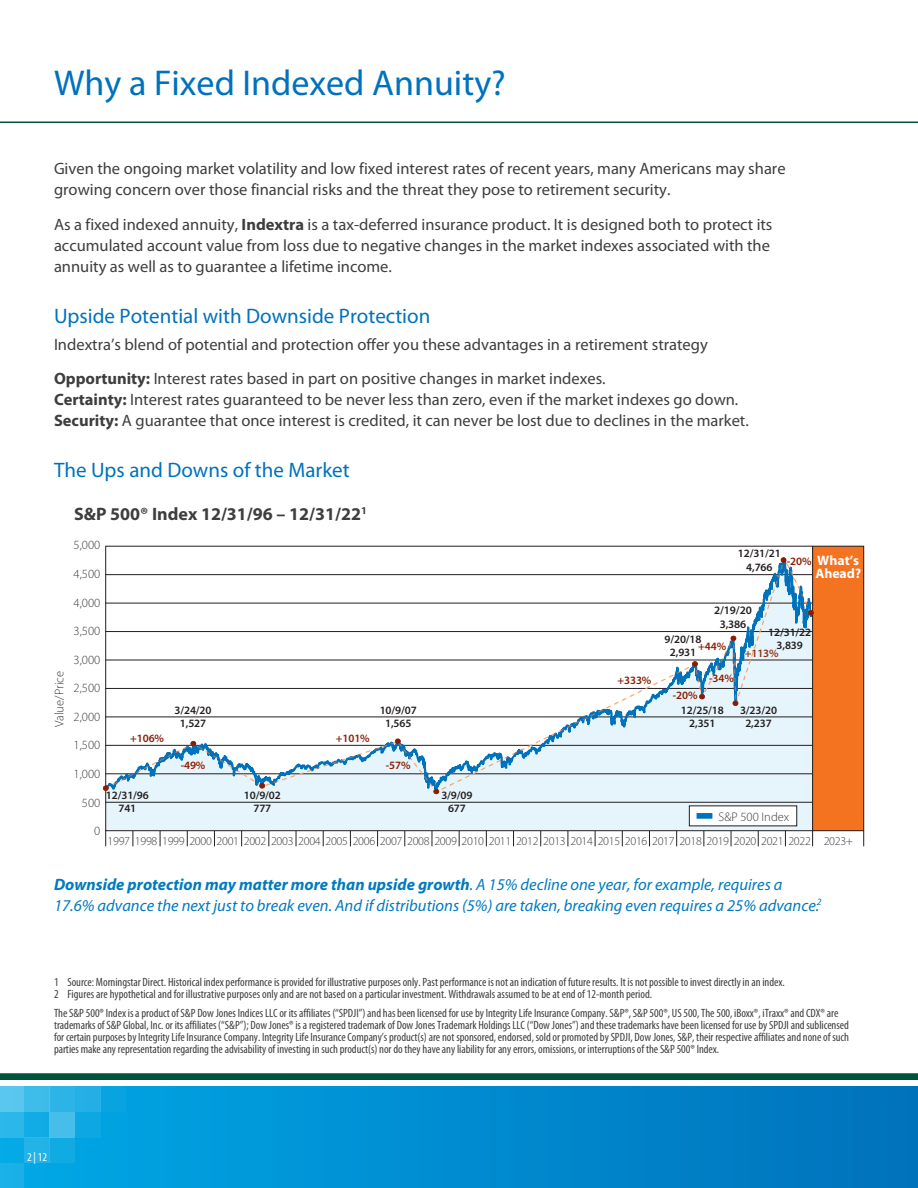
<style>
.page{position:relative;width:918px;height:1188px;background:#fff}
.page>*{position:absolute;margin:0;border:0;box-sizing:border-box;transform-origin:0 0}
.t1{font:36px "Myriad Pro";color:#0072bc}
.t2{font:21px "Myriad Pro";color:#0072bc}
.t3{font:700 18px "Myriad Pro";color:#3e3e3f}
.t4{font:16.5px/21px "Myriad Pro";color:#3e3e3f}
.t5{font:italic 16.5px/21px "Myriad Pro";color:#007ac0}
.t6{font:700 13.65px/13.6px "Myriad Pro";color:#fff}
.t7{font:300 12.6px "Myriad Pro";color:#3e3e3f}
.t8{font:condensed 12px/12px "Myriad Pro";letter-spacing:-.005em;color:#3e3e3f}
.t9{font:300 12px "Myriad Pro";letter-spacing:-.025em;color:#3e3e3f}
.t10{font:condensed 12px "Myriad Pro";color:#fff}
.t11{font:600 11.4px/13.6px "Myriad Pro";letter-spacing:-.01em;color:#231f20;text-align:center}
.t12{font:600 11.25px/13.5px "Myriad Pro";letter-spacing:-.01em;color:#231f20;text-align:center}
.t13{font:600 11.25px "Myriad Pro";letter-spacing:-.01em;color:#891c02}
.t14{font:600 11.25px "Myriad Pro";color:#933111}
.s1{font-weight:700}
</style>
<div class="page">
<hr style="left:0;top:122px;width:918px;height:1px;background:#00543c">
<div style="left:0;top:1087px;width:918px;height:101px;background:linear-gradient(to right,#00a8e5,#0071bb)"></div>
<div style="left:0;top:1087px;width:24px;height:25px;background:#59c7ee"></div>
<div style="left:24px;top:1087px;width:26px;height:25px;background:#3ebcea"></div>
<div style="left:50px;top:1087px;width:25px;height:25px;background:#2cb4e7"></div>
<div style="left:75px;top:1087px;width:25px;height:25px;background:#23afe5"></div>
<div style="left:100px;top:1087px;width:26px;height:25px;background:#08a4e0"></div>
<div style="left:0;top:1112px;width:24px;height:26px;background:#2cb7e9"></div>
<div style="left:24px;top:1112px;width:26px;height:26px;background:#11ace5"></div>
<div style="left:50px;top:1112px;width:25px;height:26px;background:#47beea"></div>
<div style="left:75px;top:1112px;width:25px;height:26px;background:#0da7e2"></div>
<div style="left:0;top:1138px;width:24px;height:25px;background:#04aae5"></div>
<div style="left:24px;top:1138px;width:26px;height:25px;background:#23b3e7"></div>
<div style="left:50px;top:1138px;width:25px;height:25px;background:#11abe3"></div>
<div style="left:0;top:1163px;width:24px;height:25px;background:#1ab1e7"></div>
<svg style="left:0;top:1073px;width:918px;height:7px;background:#095a42"></svg>
<div style="left:107px;top:793px;width:705px;height:36px;background:#e6f4fb"></div>
<div style="left:813px;top:546px;width:51px;height:285px;background:#f47321"></div>
<svg style="left:133px;top:831px;width:1px;height:15px"></svg>
<svg style="left:160px;top:831px;width:1px;height:15px"></svg>
<svg style="left:187px;top:831px;width:1px;height:15px"></svg>
<svg style="left:214px;top:831px;width:1px;height:15px"></svg>
<svg style="left:241px;top:831px;width:1px;height:15px"></svg>
<svg style="left:269px;top:831px;width:1px;height:15px"></svg>
<svg style="left:296px;top:831px;width:1px;height:15px"></svg>
<svg style="left:323px;top:831px;width:1px;height:15px"></svg>
<svg style="left:350px;top:831px;width:1px;height:15px"></svg>
<svg style="left:404px;top:831px;width:1px;height:15px"></svg>
<svg style="left:432px;top:831px;width:1px;height:15px"></svg>
<svg style="left:459px;top:831px;width:1px;height:15px"></svg>
<svg style="left:486px;top:831px;width:1px;height:15px"></svg>
<svg style="left:513px;top:831px;width:1px;height:15px"></svg>
<svg style="left:540px;top:831px;width:1px;height:15px"></svg>
<svg style="left:568px;top:831px;width:1px;height:15px"></svg>
<svg style="left:595px;top:831px;width:1px;height:15px"></svg>
<svg style="left:649px;top:831px;width:1px;height:15px"></svg>
<svg style="left:377px;top:831px;width:1px;height:15px"></svg>
<svg style="left:622px;top:831px;width:1px;height:15px"></svg>
<hr style="left:105px;top:802px;width:708px;height:1px;background:#231f20">
<svg style="left:676px;top:831px;width:1px;height:15px"></svg>
<svg style="left:105px;top:831px;width:1px;height:15px"></svg>
<svg style="left:863px;top:831px;width:1px;height:15px"></svg>
<svg style="left:704px;top:831px;width:1px;height:15px"></svg>
<hr style="left:812px;top:546px;width:1px;height:300px;background:#231f20">
<svg style="left:731px;top:831px;width:1px;height:15px"></svg>
<svg style="left:785px;top:831px;width:1px;height:15px"></svg>
<svg style="left:105px;top:558px;width:707px;height:235px"></svg>
<svg style="left:395px;top:739px;width:6px;height:5px"></svg>
<svg style="left:433px;top:789px;width:6px;height:5px"></svg>
<svg style="left:259px;top:783px;width:6px;height:6px"></svg>
<svg style="left:190px;top:741px;width:6px;height:5px"></svg>
<svg style="left:103px;top:785px;width:6px;height:6px"></svg>
<svg style="left:781px;top:557px;width:5px;height:6px"></svg>
<svg style="left:808px;top:610px;width:6px;height:5px"></svg>
<svg style="left:699px;top:694px;width:6px;height:5px"></svg>
<svg style="left:731px;top:636px;width:5px;height:5px"></svg>
<svg style="left:733px;top:701px;width:5px;height:5px"></svg>
<svg style="left:692px;top:661px;width:6px;height:6px"></svg>
<div style="left:689px;top:806px;width:108px;height:20px;background:#fff"></div>
<div style="left:697px;top:813px;width:15px;height:5px;background:#0072bc;border:1px solid #0072bc"></div>
<svg style="left:758px;top:831px;width:1px;height:15px"></svg>
<h1 class="t1" style="left:54px;top:63px;width:453px">Why a Fixed Indexed Annuity?</h1>
<h3 class="t4" style="left:54px;top:159px;width:733px">Given the ongoing market volatility and low fixed interest rates of recent years, many Americans may share growing concern over those financial risks and the threat they pose to retirement security.</h3>
<p class="t4" style="left:54px;top:214px;width:720px">As a fixed indexed annuity, <span class="s1">Indextra</span> is a tax-deferred insurance product. It is designed both to protect its accumulated account value from loss due to negative changes in the market indexes associated with the annuity as well as to guarantee a lifetime income.</p>
<h2 class="t2" style="left:54px;top:305px;width:378px">Upside Potential with Downside Protection</h2>
<h3 class="t4" style="left:54px;top:327px;width:655px;line-height:34.5px">Indextra’s blend of potential and protection offer you these advantages in a retirement strategy<br><span class="s1">Opportunity:</span> Interest rates based in part on positive changes in market indexes.</h3>
<h3 class="t4" style="left:54px;top:389px;width:696px"><span class="s1">Certainty:</span> Interest rates guaranteed to be never less than zero, even if the market indexes go down.<br><span class="s1">Security:</span> A guarantee that once interest is credited, it can never be lost due to declines in the market.</h3>
<h2 class="t2" style="left:54px;top:459px;width:297px">The Ups and Downs of the Market</h2>
<h3 class="t3" style="left:74px;top:504px;width:294px">S&amp;P 500® Index 12/31/96 – 12/31/22<sup>1</sup></h3>
<p class="t7" style="left:52px;top:727px;width:58px;rotate:-90deg">Value/Price</p>
<p class="t7" style="left:74px;top:538px;width:28px">5,000</p>
<p class="t7" style="left:74px;top:567px;width:28px">4,500</p>
<p class="t7" style="left:74px;top:595px;width:28px">4,000</p>
<p class="t7" style="left:74px;top:624px;width:28px">3,500</p>
<p class="t7" style="left:74px;top:653px;width:28px">3,000</p>
<p class="t7" style="left:74px;top:681px;width:28px">2,500</p>
<p class="t7" style="left:74px;top:710px;width:28px">2,000</p>
<p class="t7" style="left:74px;top:738px;width:28px">1,500</p>
<p class="t7" style="left:74px;top:767px;width:28px">1,000</p>
<p class="t7" style="left:82px;top:795px;width:20px">500</p>
<p class="t7" style="left:94px;top:824px;width:8px">0</p>
<p class="t13" style="left:130px;top:732px;width:35px">+106%</p>
<p class="t12" style="left:106px;top:788px;width:44px">12/31/96<br>741</p>
<p class="t12" style="left:175px;top:704px;width:39px">3/24/20<br>1,527</p>
<p class="t13" style="left:181px;top:759px;width:26px">-49%</p>
<p class="t12" style="left:244px;top:788px;width:39px">10/9/02<br>777</p>
<p class="t13" style="left:336px;top:732px;width:35px">+101%</p>
<p class="t12" style="left:380px;top:704px;width:39px">10/9/07<br>1,565</p>
<p class="t13" style="left:386px;top:759px;width:26px">-57%</p>
<p class="t12" style="left:441px;top:788px;width:33px">3/9/09<br>677</p>
<p class="t13" style="left:618px;top:674px;width:35px">+333%</p>
<p class="t12" style="left:738px;top:547px;width:44px">12/31/21<br>4,766</p>
<p class="t6" style="left:815px;top:554px;width:47px">What’s<br>Ahead?</p>
<p class="t13" style="left:787px;top:555px;width:26px">-20%</p>
<p class="t11" style="left:714px;top:604px;width:39px">2/19/20<br>3,386</p>
<p class="t12" style="left:768px;top:625px;width:44px">12/31/22<br>3,839</p>
<p class="t12" style="left:665px;top:632px;width:39px">9/20/18<br>2,931</p>
<p class="t13" style="left:698px;top:640px;width:29px">+44%</p>
<p class="t14" style="left:745px;top:647px;width:35px">+113%</p>
<p class="t13" style="left:673px;top:689px;width:26px">-20%</p>
<p class="t13" style="left:709px;top:672px;width:26px">-34%</p>
<p class="t12" style="left:681px;top:703px;width:44px">12/25/18<br>2,351</p>
<p class="t12" style="left:740px;top:703px;width:39px">3/23/20<br>2,237</p>
<p class="t7" style="left:719px;top:809px;width:72px">S&amp;P 500 Index</p>
<p class="t9" style="left:108px;top:835px;width:705px">1997 1998 1999 2000 2001 2002 2003 2004 2005 2006 2007 2008 2009 2010 2011 2012 2013 2014 2015 2016 2017 2018 2019 2020 2021 2022</p>
<p class="t9" style="left:824px;top:835px;width:31px">2023+</p>
<h3 class="t5" style="left:54px;top:874px;width:769px"><span class="s1">Downside protection may matter more than upside growth</span>. A 15% decline one year, for example, requires a<br>17.6% advance the next just to break even. And if distributions (5%) are taken, breaking even requires a 25% advance.<sup>2</sup></h3>
<p class="t8" style="left:54px;top:977px;width:732px">1 Source: Morningstar Direct. Historical index performance is provided for illustrative purposes only. Past performance is not an indication of future results. It is not possible to invest directly in an index.<br>2 Figures are hypothetical and for illustrative purposes only and are not based on a particular investment. Withdrawals assumed to be at end of 12-month period.</p>
<p class="t8" style="left:54px;top:1007px;width:796px">The S&amp;P 500® Index is a product of S&amp;P Dow Jones Indices LLC or its affiliates (“SPDJI”) and has been licensed for use by Integrity Life Insurance Company. S&amp;P®, S&amp;P 500®, US 500, The 500, iBoxx®, iTraxx® and CDX® are trademarks of S&amp;P Global, Inc. or its affiliates (“S&amp;P”); Dow Jones® is a registered trademark of Dow Jones Trademark Holdings LLC (“Dow Jones”) and these trademarks have been licensed for use by SPDJI and sublicensed for certain purposes by Integrity Life Insurance Company. Integrity Life Insurance Company’s product(s) are not sponsored, endorsed, sold or promoted by SPDJI, Dow Jones, S&amp;P, their respective affiliates and none of such parties make any representation regarding the advisability of investing in such product(s) nor do they have any liability for any errors, omissions, or interruptions of the S&amp;P 500® Index.</p>
<p class="t10" style="left:27px;top:1151px;width:22px">2 | 12</p>
</div>
